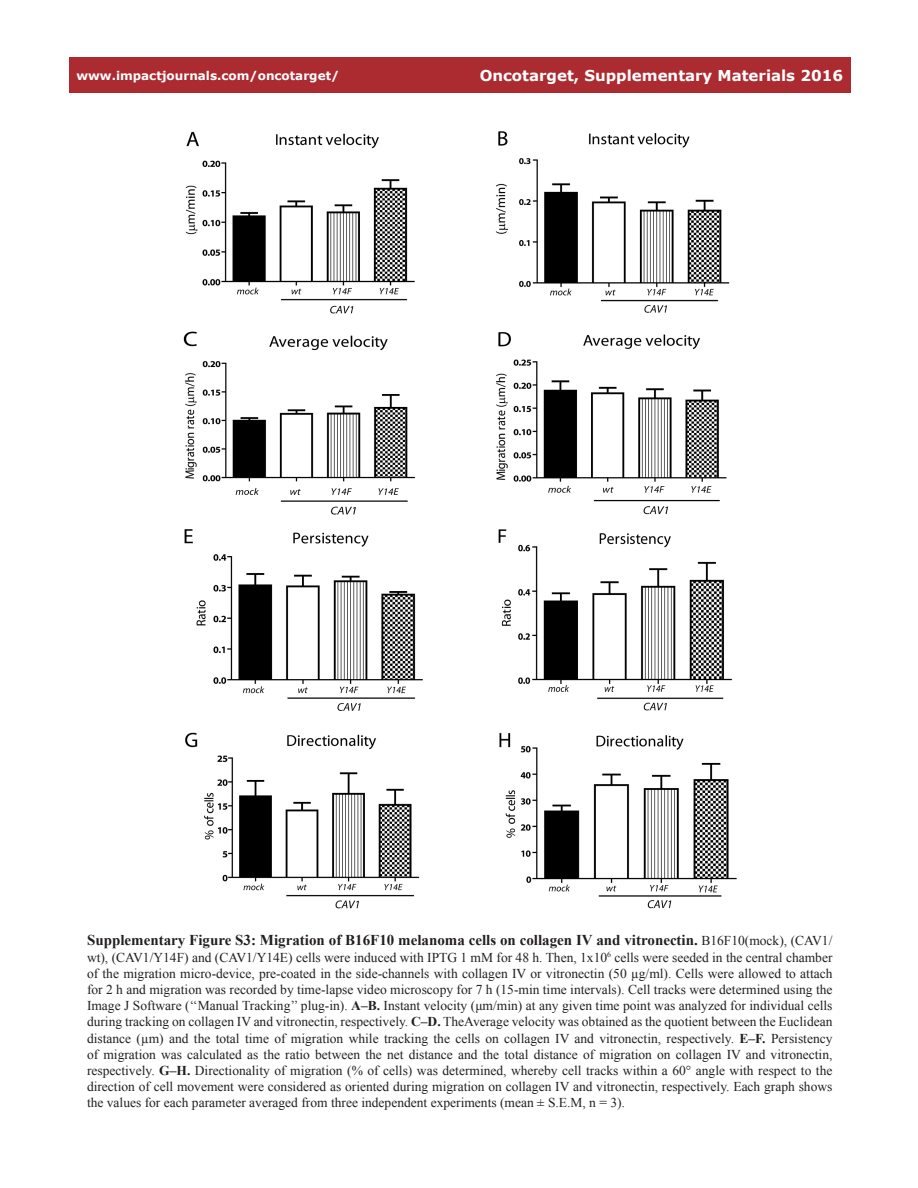
<style>
.page{position:relative;width:918px;height:1188px;background:#fff}
.page>*{position:absolute;margin:0;border:0;box-sizing:border-box;transform-origin:0 0}
.figuretext{font:700 15px "Times New Roman";color:#231f20}
.t1{font:700 15px "Verdana";color:#fff}
.figuretext-2{font:13.5px/16.2px "Times New Roman";color:#231f20;text-align:justify}
.t2{font:700 12px "Verdana";color:#fff}
.s1{font-weight:400;font-size:13.5px}
.s2{font-weight:700}
</style>
<div class="page">
<div style="left:69px;top:57px;width:781px;height:36px;background:#ac2b31"></div>
<img style="left:183px;top:131px;width:554px;height:778px">
<p class="t2" style="left:76px;top:67px;width:264px">www.impactjournals.com/oncotarget/</p>
<p class="t1" style="left:480px;top:65px;width:365px">Oncotarget, Supplementary Materials 2016</p>
<p class="figuretext" style="left:87px;top:930px;width:747px">Supplementary Figure S3: Migration of B16F10 melanoma cells on collagen IV and vitronectin. <span class="s1">B16F10(mock), (CAV1/</span></p>
<p class="figuretext-2" style="left:87px;top:949px;width:747px">wt), (CAV1/Y14F) and (CAV1/Y14E) cells were induced with IPTG 1 mM for 48 h. Then, 1x10<sup>6</sup> cells were seeded in the central chamber of the migration micro-device, pre-coated in the side-channels with collagen IV or vitronectin (50 µg/ml). Cells were allowed to attach for 2 h and migration was recorded by time-lapse video microscopy for 7 h (15-min time intervals). Cell tracks were determined using the Image J Software (‘‘Manual Tracking’’ plug-in). <span class="s2">A–B.</span> Instant velocity (μm/min) at any given time point was analyzed for individual cells during tracking on collagen IV and vitronectin, respectively. <span class="s2">C–D.</span> TheAverage velocity was obtained as the quotient between the Euclidean distance (µm) and the total time of migration while tracking the cells on collagen IV and vitronectin, respectively. <span class="s2">E–F.</span> Persistency of migration was calculated as the ratio between the net distance and the total distance of migration on collagen IV and vitronectin, respectively. <span class="s2">G–H.</span> Directionality of migration (% of cells) was determined, whereby cell tracks within a 60° angle with respect to the direction of cell movement were considered as oriented during migration on collagen IV and vitronectin, respectively. Each graph shows the values for each parameter averaged from three independent experiments (mean ± S.E.M, n = 3).</p>
</div>
